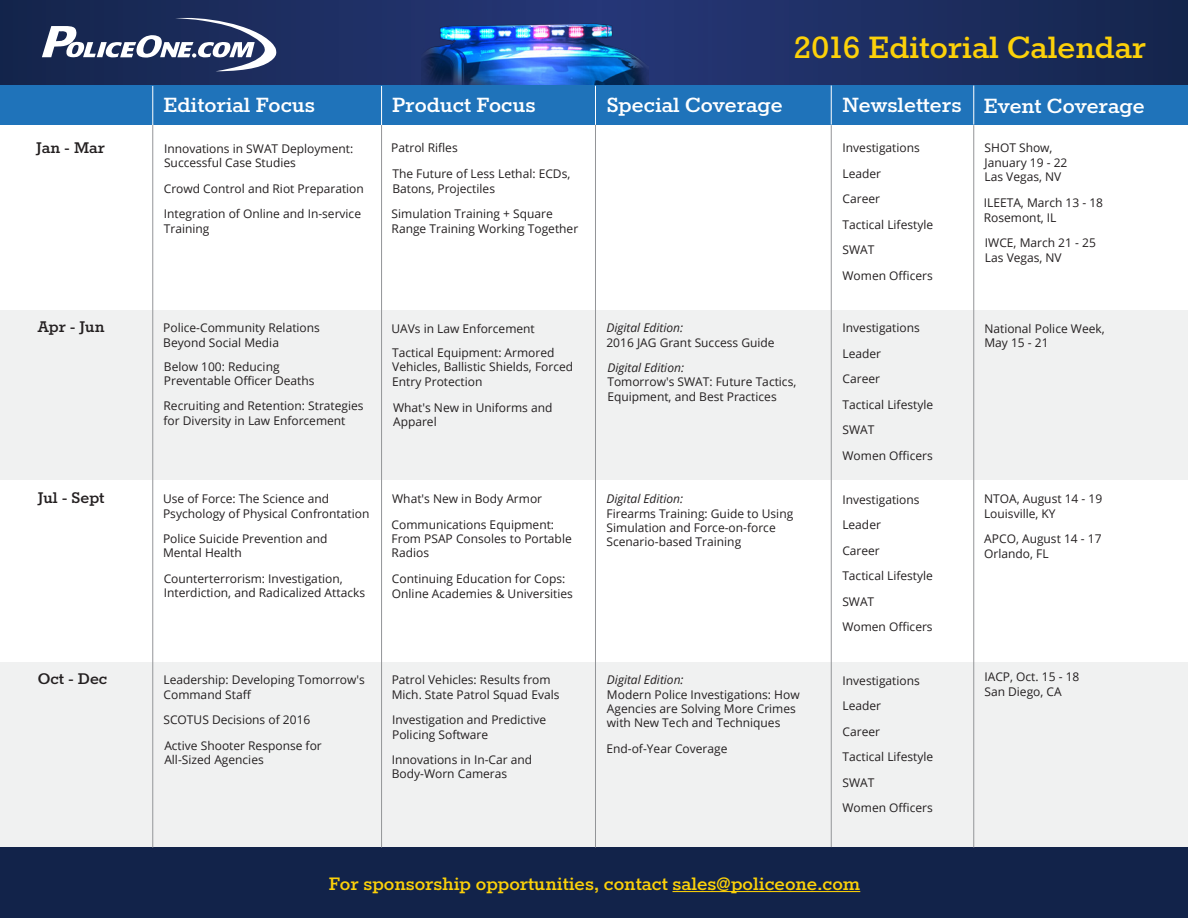
<style>
.page{position:relative;width:1188px;height:918px;background:#fff}
.page>*{position:absolute;margin:0;border:0;box-sizing:border-box;transform-origin:0 0}
.t1{font:700 36px "Rokkitt";color:#fcd109}
.t2{font:700 24px "Rokkitt";color:#fff}
.t3{font:700 21px "Rokkitt";color:#fcd109}
.t4{font:700 18px "Rokkitt";color:#231f20}
.t5{font:12px/14.4px "Open Sans";color:#231f20}
.t6{font:italic 12px "Open Sans";color:#231f20}
</style>
<div class="page">
<svg style="left:0;top:0;width:1188px;height:86px;background:#1c2d60"></svg>
<img style="left:422px;top:0;width:226px;height:86px">
<div style="left:0;top:86px;width:1188px;height:39px;background:#1f73ba"></div>
<div style="left:0;top:662px;width:1188px;height:192px;background:#f0f1f1"></div>
<div style="left:0;top:310px;width:1188px;height:170px;background:#f0f1f1"></div>
<div style="left:0;top:848px;width:1188px;height:70px;background:#12234a"></div>
<svg style="left:42px;top:16px;width:235px;height:55px"></svg>
<hr style="left:673px;top:891px;width:187px;height:1px;background:#fcd109">
<hr style="left:153px;top:124px;width:1px;height:724px;background:#939598">
<hr style="left:153px;top:86px;width:1px;height:39px;background:#fff">
<hr style="left:381px;top:125px;width:1px;height:722px;background:#939598">
<hr style="left:381px;top:86px;width:1px;height:39px;background:#fff">
<hr style="left:595px;top:125px;width:1px;height:722px;background:#939598">
<hr style="left:595px;top:86px;width:1px;height:39px;background:#fff">
<hr style="left:831px;top:125px;width:1px;height:722px;background:#939598">
<hr style="left:831px;top:86px;width:1px;height:39px;background:#fff">
<hr style="left:973px;top:125px;width:1px;height:723px;background:#939598">
<hr style="left:973px;top:86px;width:1px;height:39px;background:#fff">
<h1 class="t1" style="left:794px;top:29px;width:354px">2016 Editorial Calendar</h1>
<h3 class="t4" style="left:36px;top:138px;width:70px">Jan - Mar</h3>
<h2 class="t2" style="left:164px;top:93px;width:153px">Editorial Focus</h2>
<h2 class="t2" style="left:607px;top:93px;width:177px">Special Coverage</h2>
<h2 class="t2" style="left:392px;top:93px;width:145px">Product Focus</h2>
<p class="t5" style="left:391px;top:135px;width:181px;line-height:26.1px">Patrol Rifles<br>The Future of Less Lethal: ECDs,</p>
<p class="t5" style="left:392px;top:176px;width:163px;line-height:25.3px">Batons, Projectiles<br>Simulation Training + Square</p>
<p class="t5" style="left:392px;top:221px;width:188px">Range Training Working Together</p>
<p class="t5" style="left:164px;top:141px;width:191px">Innovations in SWAT Deployment:<br>Successful Case Studies</p>
<p class="t5" style="left:164px;top:176px;width:202px;line-height:25.2px">Crowd Control and Riot Preparation<br>Integration of Online and In-service</p>
<p class="t5" style="left:164px;top:221px;width:47px">Training</p>
<h2 class="t2" style="left:842px;top:93px;width:121px">Newsletters</h2>
<p class="t5" style="left:843px;top:135px;width:92px;line-height:25.5px">Investigations<br>Leader<br>Career<br>Tactical Lifestyle<br>SWAT<br>Women Officers</p>
<h2 class="t2" style="left:984px;top:93px;width:162px">Event Coverage</h2>
<p class="t5" style="left:985px;top:140px;width:84px">SHOT Show,<br>January 19 - 22<br>Las Vegas, NV</p>
<p class="t5" style="left:984px;top:195px;width:121px">ILEETA, March 13 - 18<br>Rosemont, IL</p>
<p class="t5" style="left:985px;top:235px;width:112px">IWCE, March 21 - 25<br>Las Vegas, NV</p>
<h3 class="t4" style="left:38px;top:318px;width:68px">Apr - Jun</h3>
<h3 class="t4" style="left:38px;top:489px;width:68px">Jul - Sept</h3>
<p class="t5" style="left:163px;top:320px;width:158px">Police-Community Relations<br>Beyond Social Media</p>
<p class="t5" style="left:164px;top:359px;width:152px">Below 100: Reducing<br>Preventable Officer Deaths</p>
<p class="t5" style="left:164px;top:398px;width:202px">Recruiting and Retention: Strategies for Diversity in Law Enforcement</p>
<p class="t5" style="left:391px;top:321px;width:145px">UAVs in Law Enforcement</p>
<p class="t5" style="left:392px;top:345px;width:182px">Tactical Equipment: Armored<br>Vehicles, Ballistic Shields, Forced<br>Entry Protection</p>
<p class="t5" style="left:393px;top:400px;width:161px">What's New in Uniforms and<br>Apparel</p>
<p class="t5" style="left:163px;top:491px;width:208px">Use of Force: The Science and<br>Psychology of Physical Confrontation</p>
<p class="t5" style="left:163px;top:531px;width:166px">Police Suicide Prevention and<br>Mental Health</p>
<p class="t5" style="left:164px;top:571px;width:203px">Counterterrorism: Investigation,<br>Interdiction, and Radicalized Attacks</p>
<p class="t5" style="left:392px;top:486px;width:164px;line-height:25px">What's New in Body Armor<br>Communications Equipment:</p>
<p class="t5" style="left:392px;top:531px;width:182px">From PSAP Consoles to Portable<br>Radios</p>
<p class="t5" style="left:392px;top:571px;width:182px">Continuing Education for Cops:<br>Online Academies &amp; Universities</p>
<p class="t6" style="left:606px;top:320px;width:78px">Digital Edition:</p>
<p class="t5" style="left:606px;top:335px;width:170px">2016 JAG Grant Success Guide</p>
<p class="t6" style="left:607px;top:360px;width:78px">Digital Edition:</p>
<p class="t5" style="left:607px;top:375px;width:190px">Tomorrow's SWAT: Future Tactics,<br>Equipment, and Best Practices</p>
<p class="t6" style="left:607px;top:491px;width:78px">Digital Edition:</p>
<p class="t5" style="left:607px;top:506px;width:188px">Firearms Training: Guide to Using<br>Simulation and Force-on-force<br>Scenario-based Training</p>
<p class="t5" style="left:843px;top:315px;width:92px;line-height:25.5px">Investigations<br>Leader<br>Career<br>Tactical Lifestyle<br>SWAT<br>Women Officers</p>
<p class="t5" style="left:842px;top:486px;width:92px;line-height:25.5px">Investigations<br>Leader<br>Career<br>Tactical Lifestyle<br>SWAT<br>Women Officers</p>
<p class="t5" style="left:984px;top:321px;width:122px">National Police Week,<br>May 15 - 21</p>
<p class="t5" style="left:984px;top:492px;width:120px">NTOA, August 14 - 19<br>Louisville, KY</p>
<p class="t5" style="left:984px;top:531px;width:119px">APCO, August 14 - 17<br>Orlando, FL</p>
<h3 class="t4" style="left:38px;top:670px;width:71px">Oct - Dec</h3>
<p class="t5" style="left:392px;top:672px;width:169px">Patrol Vehicles: Results from<br>Mich. State Patrol Squad Evals</p>
<p class="t5" style="left:164px;top:672px;width:203px">Leadership: Developing Tomorrow's<br>Command Staff</p>
<p class="t6" style="left:607px;top:672px;width:78px">Digital Edition:</p>
<p class="t5" style="left:607px;top:687px;width:194px">Modern Police Investigations: How<br>Agencies are Solving More Crimes with New Tech and Techniques</p>
<p class="t5" style="left:163px;top:706px;width:160px;line-height:25.8px">SCOTUS Decisions of 2016<br>Active Shooter Response for</p>
<p class="t5" style="left:164px;top:752px;width:101px">All-Sized Agencies</p>
<p class="t5" style="left:392px;top:713px;width:156px">Investigation and Predictive<br>Policing Software</p>
<p class="t5" style="left:392px;top:752px;width:142px">Innovations in In-Car and<br>Body-Worn Cameras</p>
<p class="t5" style="left:606px;top:741px;width:123px">End-of-Year Coverage</p>
<p class="t5" style="left:843px;top:667px;width:92px;line-height:25.5px">Investigations<br>Leader<br>Career<br>Tactical Lifestyle<br>SWAT<br>Women Officers</p>
<p class="t5" style="left:984px;top:669px;width:96px">IACP, Oct. 15 - 18<br>San Diego, CA</p>
<h3 class="t3" style="left:329px;top:873px;width:533px">For sponsorship opportunities, contact sales@policeone.com</h3>
</div>
